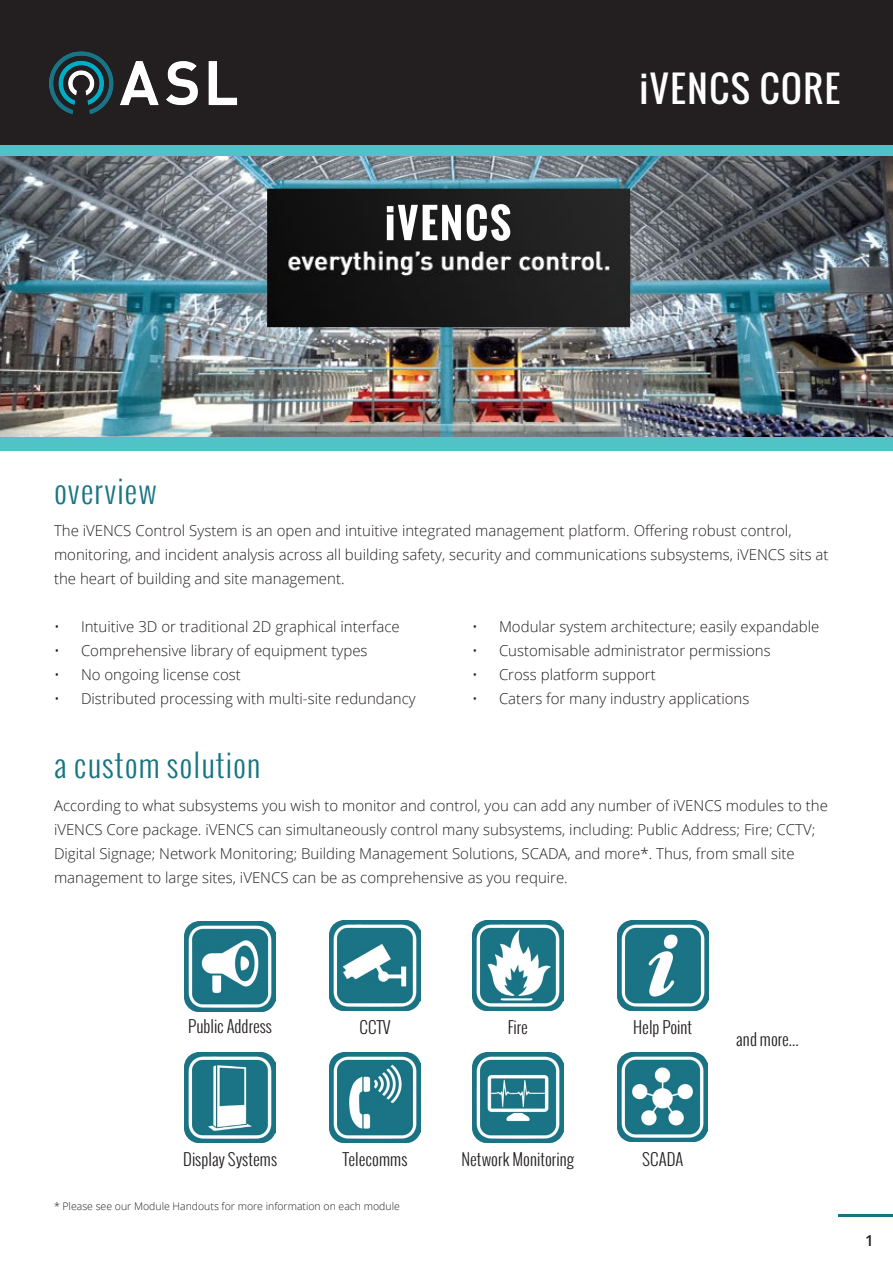
<style>
.page{position:relative;width:893px;height:1263px;background:#fff}
.page>*{position:absolute;margin:0;border:0;box-sizing:border-box;transform-origin:0 0}
.t1{font:36px "Oswald";letter-spacing:.05em;color:#fff}
.t2{font:300 31.5px "Oswald";letter-spacing:.03em;color:#1a7583}
.t3{font:300 16.5px "Oswald";color:#231f20}
.t4{font:300 15px/24px "Open Sans";color:#231f20}
.t5{font:600 15px "Open Sans";color:#231f20}
.t6{font:300 10.5px "Open Sans";color:#231f20}
</style>
<div class="page">
<div style="left:0;top:0;width:893px;height:146px;background:#231f20"></div>
<div style="left:0;top:146px;width:893px;height:10px;background:#51c3c8"></div>
<img style="left:0;top:156px;width:893px;height:282px">
<svg style="left:387px;top:204px;width:123px;height:37px"></svg>
<div style="left:0;top:438px;width:893px;height:13px;background:#50c3c7"></div>
<hr style="left:839px;top:1214px;width:54px;height:3px;background:#1a7485">
<img style="left:185px;top:921px;width:91px;height:91px">
<img style="left:330px;top:920px;width:91px;height:91px">
<img style="left:185px;top:1052px;width:91px;height:91px">
<img style="left:472px;top:920px;width:91px;height:91px">
<img style="left:472px;top:1052px;width:91px;height:91px">
<img style="left:330px;top:1052px;width:90px;height:91px">
<img style="left:25px;top:39px;width:245px;height:90px">
<img style="left:617px;top:920px;width:91px;height:91px">
<img style="left:617px;top:1052px;width:90px;height:90px">
<p class="t1" style="left:639px;top:61px;width:202px">iVENCS CORE</p>
<p class="t2" style="left:54px;top:469px;width:105px">overview</p>
<p class="t4" style="left:54px;top:518px;width:776px">The iVENCS Control System is an open and intuitive integrated management platform. Offering robust control, monitoring, and incident analysis across all building safety, security and communications subsystems, iVENCS sits at the heart of building and site management.</p>
<p class="t4" style="left:54px;top:614px;width:347px">• Intuitive 3D or traditional 2D graphical interface</p>
<p class="t4" style="left:54px;top:638px;width:315px">• Comprehensive library of equipment types</p>
<p class="t4" style="left:54px;top:662px;width:188px">• No ongoing license cost</p>
<p class="t4" style="left:54px;top:686px;width:363px">• Distributed processing with multi-site redundancy</p>
<p class="t2" style="left:54px;top:744px;width:208px">a custom solution</p>
<p class="t4" style="left:472px;top:614px;width:349px">• Modular system architecture; easily expandable</p>
<p class="t4" style="left:472px;top:638px;width:300px">• Customisable administrator permissions</p>
<p class="t4" style="left:472px;top:662px;width:185px">• Cross platform support</p>
<p class="t4" style="left:472px;top:686px;width:279px">• Caters for many industry applications</p>
<p class="t4" style="left:54px;top:793px;width:775px">According to what subsystems you wish to monitor and control, you can add any number of iVENCS modules to the iVENCS Core package. iVENCS can simultaneously control many subsystems, including: Public Address; Fire; CCTV; Digital Signage; Network Monitoring; Building Management Solutions, SCADA, and more*. Thus, from small site management to large sites, iVENCS can be as comprehensive as you require.</p>
<p class="t3" style="left:188px;top:1015px;width:85px">Public Address</p>
<p class="t3" style="left:359px;top:1016px;width:33px">CCTV</p>
<p class="t3" style="left:508px;top:1016px;width:22px">Fire</p>
<p class="t3" style="left:633px;top:1016px;width:61px">Help Point</p>
<p class="t3" style="left:183px;top:1148px;width:95px">Display Systems</p>
<p class="t3" style="left:343px;top:1148px;width:66px">Telecomms</p>
<p class="t6" style="left:54px;top:1199px;width:347px">* Please see our Module Handouts for more information on each module</p>
<p class="t3" style="left:461px;top:1148px;width:114px">Network Monitoring</p>
<p class="t3" style="left:642px;top:1148px;width:43px">SCADA</p>
<p class="t3" style="left:736px;top:1028px;width:64px">and more...</p>
<p class="t5" style="left:865px;top:1230px;width:10px">1</p>
</div>
